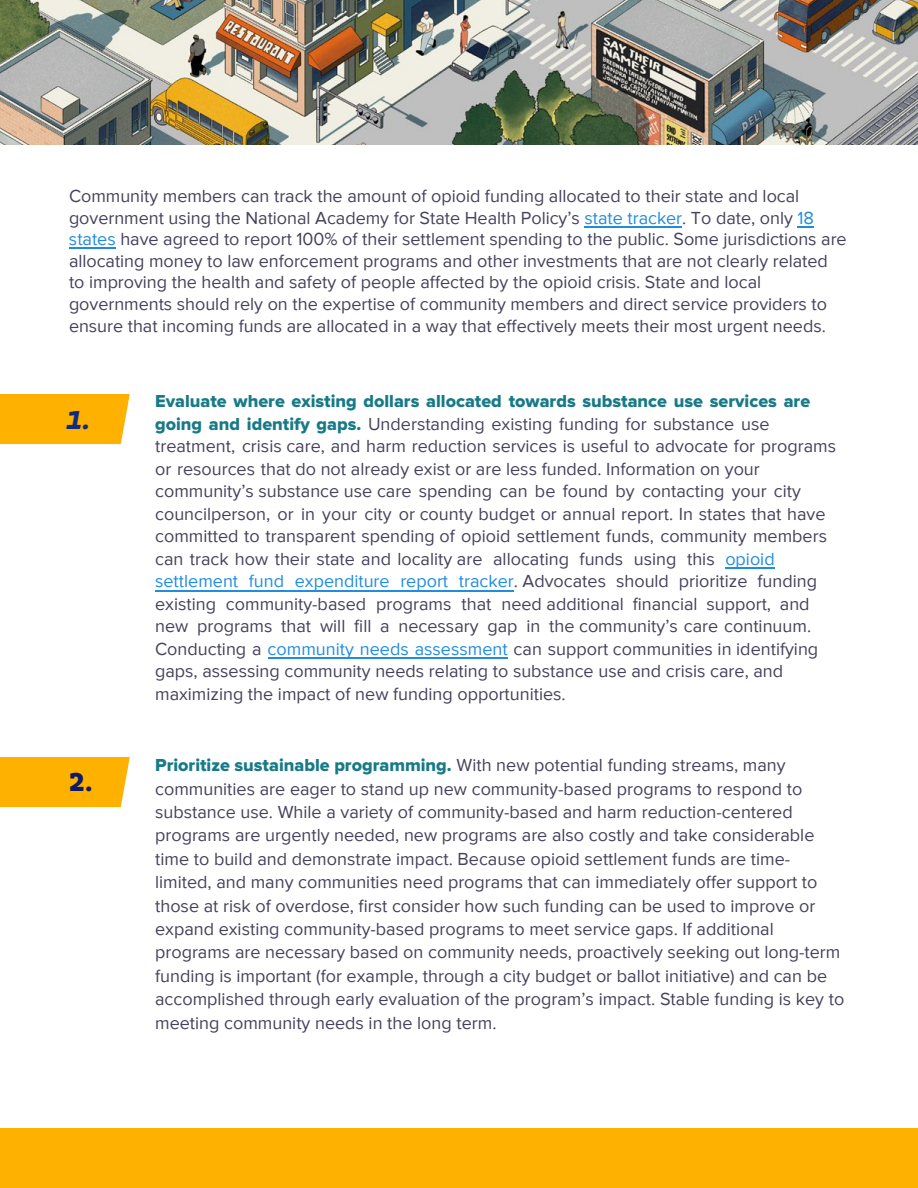
<style>
.page{position:relative;width:918px;height:1188px;background:#fff}
.page>*{position:absolute;margin:0;border:0;box-sizing:border-box;transform-origin:0 0}
.t1{font:italic 700 33px "Vista Slab OTCE";color:#132b7d}
.t2{font:700 33px "Vista Slab OTCE";color:#101b68}
.t3{font:18px/22.5px "Proxima Nova";color:#45425a}
.t4{font:18px "Proxima Nova Extrabld";color:#187a87}
.s1{color:#218cde}
.s2{font-family:"Proxima Nova Extrabld";color:#187a87}
.s3{color:#218ce0}
</style>
<div class="page">
<div style="left:0;top:1128px;width:918px;height:60px;background:#ffb100"></div>
<div style="left:0;top:394px;width:130px;height:50px;background:#ffb100"></div>
<hr style="left:69px;top:248px;width:47px;height:1px;background:#218cde">
<svg style="left:798px;top:226px;width:16px;height:1px"></svg>
<hr style="left:584px;top:226px;width:98px;height:1px;background:#218cde">
<hr style="left:268px;top:658px;width:239px;height:1px;background:#218ce0">
<hr style="left:155px;top:590px;width:359px;height:1px;background:#218ce0">
<hr style="left:725px;top:568px;width:50px;height:1px;background:#218ce0">
<img style="left:0;top:0;width:918px;height:145px">
<div style="left:0;top:757px;width:130px;height:50px;background:#ffb100"></div>
<p class="t3" style="left:69px;top:186px;width:779px;line-height:21.6px">Community members can track the amount of opioid funding allocated to their state and local government using the National Academy for State Health Policy’s <span class="s1">state tracker</span>. To date, only <span class="s1">18 states</span> have agreed to report 100% of their settlement spending to the public. Some jurisdictions are allocating money to law enforcement programs and other investments that are not clearly related to improving the health and safety of people affected by the opioid crisis. State and local governments should rely on the expertise of community members and direct service providers to ensure that incoming funds are allocated in a way that effectively meets their most urgent needs.</p>
<h1 class="t1" style="left:66px;top:400px;width:25px">1.</h1>
<h1 class="t2" style="left:68px;top:761px;width:26px">2.</h1>
<p class="t4" style="left:155px;top:393px;width:657px">Evaluate where existing dollars allocated towards substance use services are</p>
<p class="t3" style="left:155px;top:413px;width:683px"><span class="s2">going and identify gaps.</span> Understanding existing funding for substance use treatment, crisis care, and harm reduction services is useful to advocate for programs or resources that do not already exist or are less funded. Information on your community’s substance use care spending can be found by contacting your city councilperson, or in your city or county budget or annual report. In states that have committed to transparent spending of opioid settlement funds, community members can track how their state and locality are allocating funds using this <span class="s3">opioid settlement fund expenditure report tracker</span>. Advocates should prioritize funding existing community-based programs that need additional financial support, and new programs that will fill a necessary gap in the community’s care continuum.<br>Conducting a <span class="s3">community needs assessment</span> can support communities in identifying gaps, assessing community needs relating to substance use and crisis care, and maximizing the impact of new funding opportunities.</p>
<p class="t3" style="left:155px;top:754px;width:691px;line-height:23.4px"><span class="s2">Prioritize sustainable programming.</span> With new potential funding streams, many communities are eager to stand up new community-based programs to respond to substance use. While a variety of community-based and harm reduction-centered programs are urgently needed, new programs are also costly and take considerable time to build and demonstrate impact. Because opioid settlement funds are time&shy;limited, and many communities need programs that can immediately offer support to those at risk of overdose, first consider how such funding can be used to improve or expand existing community-based programs to meet service gaps. If additional programs are necessary based on community needs, proactively seeking out long-term funding is important (for example, through a city budget or ballot initiative) and can be accomplished through early evaluation of the program’s impact. Stable funding is key to meeting community needs in the long term.</p>
</div>
